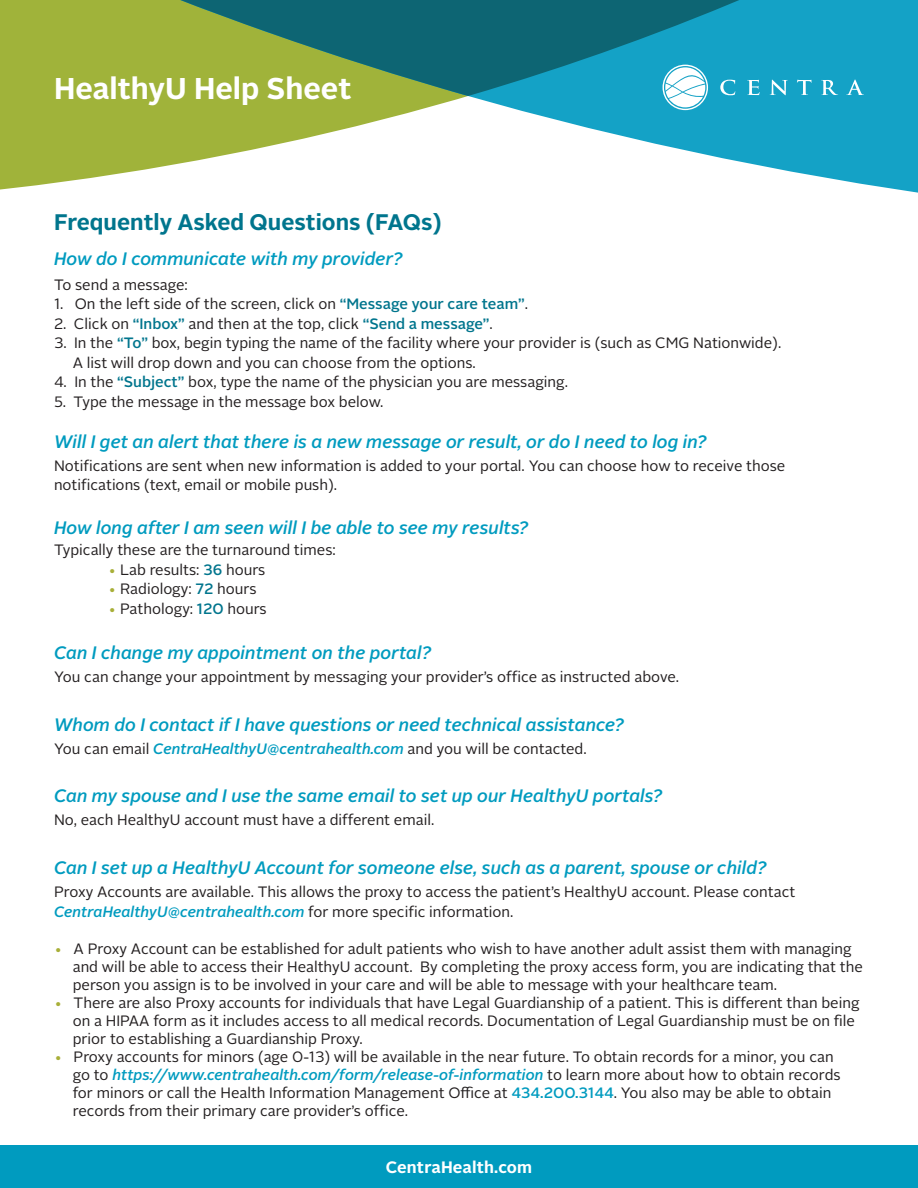
<style>
.page{position:relative;width:918px;height:1188px;background:#fff}
.page>*{position:absolute;margin:0;border:0;box-sizing:border-box;transform-origin:0 0}
.t1{font:700 30px "Alright Sans LP";color:#fff}
.t2{font:700 22.5px "Alright Sans LP";color:#00758d}
.t3{font:italic 500 18px "Alright Sans LP";color:#009bbf}
.t4{font:700 16.5px "Alright Sans LP";letter-spacing:.01em;color:#fff}
.t5{font:15px/19.5px "Alright Sans LP";color:#231f20}
.t6{font:italic 500 15px "Alright Sans LP";color:#009bbf}
.s1{font-weight:500;color:#00758d}
.s2{color:#a8af38}
.s3{font-weight:500;font-style:italic;color:#009bbf}
.s4{font-weight:400;font-style:normal;color:#231f20}
.s5{font-weight:500;color:#009bbf}
</style>
<div class="page">
<svg style="left:0;top:96px;width:918px;height:97px"></svg>
<svg style="left:0;top:0;width:918px;height:96px;background:#439378"></svg>
<svg style="left:720px;top:80px;width:15px;height:15px"></svg>
<svg style="left:747px;top:80px;width:12px;height:15px"></svg>
<svg style="left:770px;top:80px;width:18px;height:15px"></svg>
<svg style="left:797px;top:80px;width:14px;height:15px"></svg>
<svg style="left:821px;top:80px;width:17px;height:15px"></svg>
<svg style="left:846px;top:80px;width:18px;height:15px"></svg>
<svg style="left:663px;top:65px;width:45px;height:45px"></svg>
<div style="left:0;top:1146px;width:918px;height:42px;background:#009bbf"></div>
<p class="t1" style="left:54px;top:68px;width:299px">HealthyU Help Sheet</p>
<p class="t2" style="left:54px;top:206px;width:389px">Frequently Asked Questions (FAQs)</p>
<p class="t3" style="left:54px;top:247px;width:350px">How do I communicate with my provider?</p>
<p class="t5" style="left:54px;top:275px;width:135px">To send a message:</p>
<p class="t5" style="left:54px;top:295px;width:476px">1. On the left side of the screen, click on <span class="s1">“Message your care team”</span>.</p>
<p class="t5" style="left:54px;top:314px;width:440px">2. Click on <span class="s1">“Inbox”</span> and then at the top, click <span class="s1">“Send a message”</span>.</p>
<p class="t5" style="left:54px;top:334px;width:729px">3. In the <span class="s1">“To”</span> box, begin typing the name of the facility where your provider is (such as CMG Nationwide).</p>
<p class="t5" style="left:73px;top:353px;width:404px">A list will drop down and you can choose from the options.</p>
<p class="t5" style="left:54px;top:373px;width:516px">4. In the <span class="s1">“Subject”</span> box, type the name of the physician you are messaging.</p>
<p class="t5" style="left:54px;top:392px;width:331px">5. Type the message in the message box below.</p>
<p class="t3" style="left:54px;top:429px;width:654px">Will I get an alert that there is a new message or result, or do I need to log in?</p>
<p class="t5" style="left:54px;top:456px;width:733px">Notifications are sent when new information is added to your portal. You can choose how to receive those notifications (text, email or mobile push).</p>
<p class="t3" style="left:54px;top:515px;width:476px">How long after I am seen will I be able to see my results?</p>
<p class="t5" style="left:54px;top:541px;width:283px">Typically these are the turnaround times:</p>
<p class="t5" style="left:108px;top:560px;width:159px"><span class="s2">•</span> Lab results: <span class="s1">36</span> hours</p>
<p class="t5" style="left:108px;top:580px;width:150px"><span class="s2">•</span> Radiology: <span class="s1">72</span> hours</p>
<p class="t5" style="left:108px;top:599px;width:160px"><span class="s2">•</span> Pathology: <span class="s1">120</span> hours</p>
<p class="t3" style="left:54px;top:640px;width:379px">Can I change my appointment on the portal?</p>
<p class="t5" style="left:54px;top:667px;width:627px">You can change your appointment by messaging your provider’s office as instructed above.</p>
<p class="t3" style="left:54px;top:712px;width:572px">Whom do I contact if I have questions or need technical assistance?</p>
<p class="t5" style="left:54px;top:739px;width:534px">You can email <span class="s3">CentraHealthyU@centrahealth.com</span> and you will be contacted.</p>
<p class="t3" style="left:54px;top:784px;width:610px">Can my spouse and I use the same email to set up our HealthyU portals?</p>
<p class="t5" style="left:54px;top:811px;width:382px">No, each HealthyU account must have a different email.</p>
<p class="t3" style="left:54px;top:855px;width:714px">Can I set up a HealthyU Account for someone else, such as a parent, spouse or child?</p>
<p class="t5" style="left:54px;top:882px;width:743px">Proxy Accounts are available. This allows the proxy to access the patient’s HealthyU account. Please contact<br><span class="s3">CentraHealthyU@centrahealth.com</span> for more specific information.</p>
<p class="t5" style="left:54px;top:939px;width:799px"><span class="s2">•</span> A Proxy Account can be established for adult patients who wish to have another adult assist them with managing</p>
<p class="t5" style="left:73px;top:957px;width:792px">and will be able to access their HealthyU account. By completing the proxy access form, you are indicating that the</p>
<p class="t5" style="left:73px;top:975px;width:706px">person you assign is to be involved in your care and will be able to message with your healthcare team.</p>
<p class="t5" style="left:54px;top:993px;width:807px"><span class="s2">•</span> There are also Proxy accounts for individuals that have Legal Guardianship of a patient. This is different than being</p>
<p class="t5" style="left:73px;top:1011px;width:784px">on a HIPAA form as it includes access to all medical records. Documentation of Legal Guardianship must be on file</p>
<p class="t5" style="left:73px;top:1029px;width:292px">prior to establishing a Guardianship Proxy.</p>
<p class="t5" style="left:54px;top:1047px;width:781px"><span class="s2">•</span> Proxy accounts for minors (age 0-13) will be available in the near future. To obtain records for a minor, you can</p>
<p class="t6" style="left:73px;top:1064px;width:769px"><span class="s4">go to</span> https://www.centrahealth.com/form/release-of-information <span class="s4">to learn more about how to obtain records</span></p>
<p class="t5" style="left:73px;top:1083px;width:760px">for minors or call the Health Information Management Office at <span class="s5">434.200.3144</span>. You also may be able to obtain</p>
<p class="t5" style="left:73px;top:1101px;width:337px">records from their primary care provider’s office.</p>
<p class="t4" style="left:386px;top:1156px;width:148px">CentraHealth.com</p>
</div>
